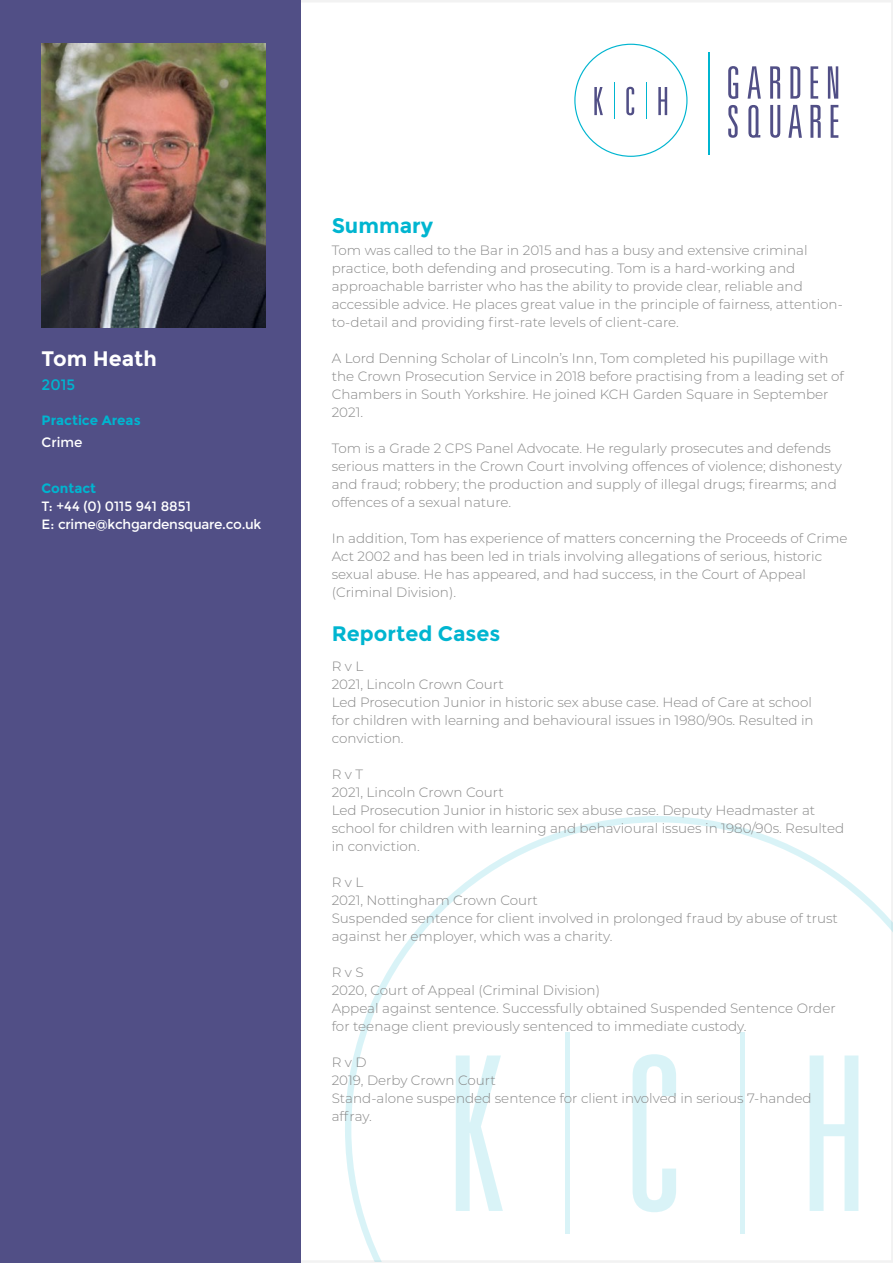
<style>
.page{position:relative;width:893px;height:1263px;background:#fff}
.page>*{position:absolute;margin:0;border:0;box-sizing:border-box;transform-origin:0 0}
.t1{font:700 21px "Montserrat";color:#00b5d0}
.t2{font:700 21px "Montserrat";color:#fff}
.t3{font:15px "Montserrat";color:#00b5d0}
.t4{font:300 13.5px/18px "Montserrat";color:#878787}
.t5{font:13.5px/18px "Montserrat";letter-spacing:-.02em;color:#fff}
.t6{font:700 13.5px "Montserrat";color:#00b5d0}
</style>
<div class="page">
<div style="left:0;top:0;width:893px;height:1263px;background:#fff;border:2px solid #f2f2f2"></div>
<div style="left:0;top:0;width:301px;height:1263px;background:#514f86"></div>
<svg style="left:345px;top:816px;width:547px;height:445px"></svg>
<hr style="left:740px;top:1032px;width:4px;height:201px;background:#d9f3f7">
<hr style="left:565px;top:1032px;width:4px;height:201px;background:#d9f3f7">
<svg style="left:728px;top:66px;width:110px;height:33px"></svg>
<hr style="left:708px;top:52px;width:1px;height:102px;background:#00b5d0">
<svg style="left:574px;top:44px;width:113px;height:113px"></svg>
<hr style="left:646px;top:83px;width:1px;height:36px;background:#00b5d0">
<hr style="left:614px;top:83px;width:1px;height:36px;background:#00b5d0">
<svg style="left:728px;top:105px;width:10px;height:33px"></svg>
<svg style="left:788px;top:105px;width:33px;height:33px"></svg>
<svg style="left:831px;top:105px;width:7px;height:33px"></svg>
<svg style="left:770px;top:105px;width:10px;height:33px"></svg>
<svg style="left:748px;top:105px;width:12px;height:33px"></svg>
<img style="left:42px;top:44px;width:223px;height:283px">
<h1 class="t2" style="left:42px;top:346px;width:117px">Tom Heath</h1>
<p class="t3" style="left:42px;top:376px;width:35px">2015</p>
<p class="t6" style="left:42px;top:412px;width:101px">Practice Areas</p>
<p class="t5" style="left:42px;top:433px;width:43px">Crime</p>
<p class="t6" style="left:42px;top:480px;width:56px">Contact</p>
<p class="t5" style="left:42px;top:497px;width:221px">T: +44 (0) 0115 941 8851<br>E: crime@kchgardensquare.co.uk</p>
<h1 class="t1" style="left:332px;top:213px;width:103px">Summary</h1>
<p class="t4" style="left:332px;top:241px;width:513px">Tom was called to the Bar in 2015 and has a busy and extensive criminal practice, both defending and prosecuting. Tom is a hard-working and approachable barrister who has the ability to provide clear, reliable and accessible advice. He places great value in the principle of fairness, attention&shy;to-detail and providing first-rate levels of client-care.</p>
<p class="t4" style="left:332px;top:349px;width:514px">A Lord Denning Scholar of Lincoln’s Inn, Tom completed his pupillage with the Crown Prosecution Service in 2018 before practising from a leading set of Chambers in South Yorkshire. He joined KCH Garden Square in September 2021.</p>
<p class="t4" style="left:332px;top:439px;width:512px">Tom is a Grade 2 CPS Panel Advocate. He regularly prosecutes and defends serious matters in the Crown Court involving offences of violence; dishonesty and fraud; robbery; the production and supply of illegal drugs; firearms; and offences of a sexual nature.</p>
<p class="t4" style="left:332px;top:529px;width:517px">In addition, Tom has experience of matters concerning the Proceeds of Crime Act 2002 and has been led in trials involving allegations of serious, historic sexual abuse. He has appeared, and had success, in the Court of Appeal (Criminal Division).</p>
<h1 class="t1" style="left:332px;top:621px;width:170px">Reported Cases</h1>
<p class="t4" style="left:332px;top:656px;width:483px">R v L<br>2021, Lincoln Crown Court<br>Led Prosecution Junior in historic sex abuse case. Head of Care at school for children with learning and behavioural issues in 1980/90s. Resulted in conviction.</p>
<p class="t4" style="left:332px;top:764px;width:514px">R v T<br>2021, Lincoln Crown Court<br>Led Prosecution Junior in historic sex abuse case. Deputy Headmaster at school for children with learning and behavioural issues in 1980/90s. Resulted in conviction.</p>
<p class="t4" style="left:332px;top:872px;width:508px">R v L<br>2021, Nottingham Crown Court<br>Suspended sentence for client involved in prolonged fraud by abuse of trust against her employer, which was a charity.</p>
<p class="t4" style="left:332px;top:962px;width:506px">R v S<br>2020, Court of Appeal (Criminal Division)<br>Appeal against sentence. Successfully obtained Suspended Sentence Order for teenage client previously sentenced to immediate custody.</p>
<p class="t4" style="left:332px;top:1052px;width:481px">R v D<br>2019, Derby Crown Court<br>Stand-alone suspended sentence for client involved in serious 7-handed affray.</p>
</div>
